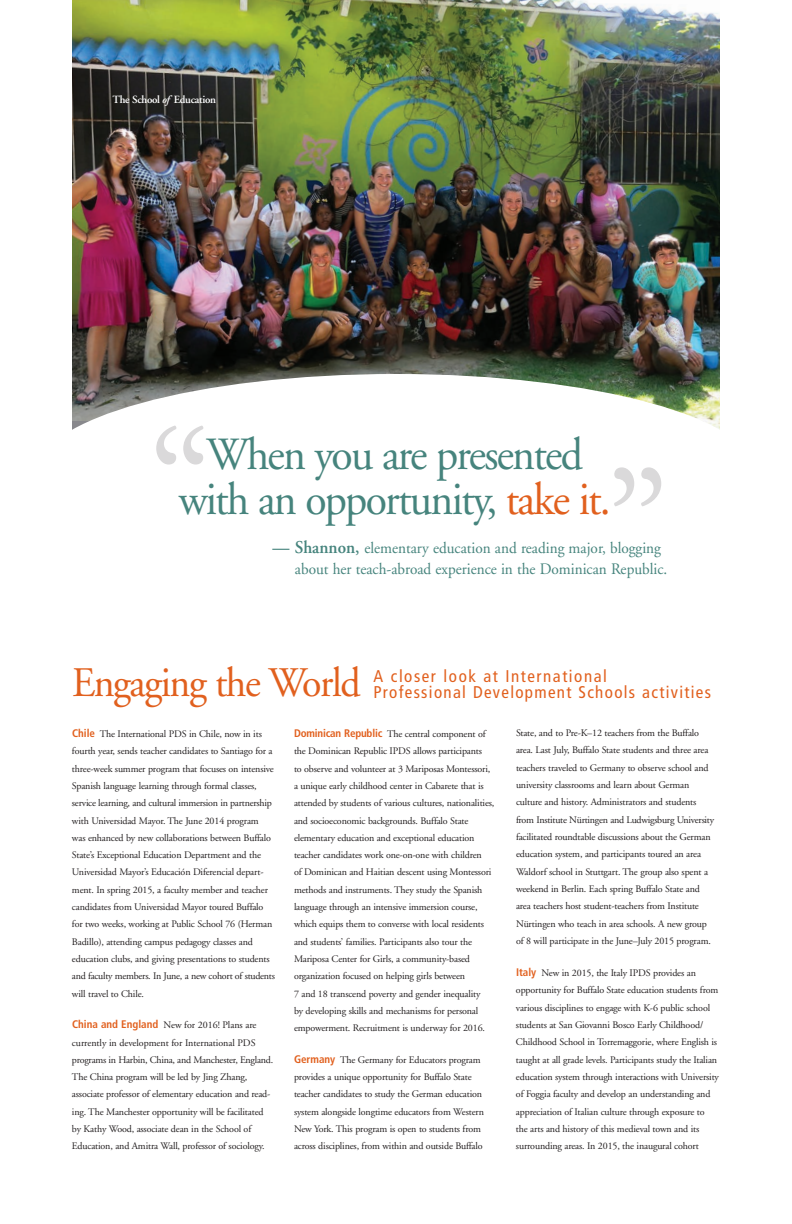
<style>
.page{position:relative;width:792px;height:1224px;background:#fff}
.page>*{position:absolute;margin:0;border:0;box-sizing:border-box;transform-origin:0 0}
.t1{font:168px "Adobe Garamond";color:#dad9da;scale:.95 1}
.t2{font:46px/45px "Adobe Garamond";letter-spacing:-.04em;color:#46847d;text-align:center;scale:.95 1}
.t3{font:42px "Adobe Garamond";letter-spacing:-.035em;color:#e1601e;scale:.95 1}
.t4{font:condensed 17px/16px "Frutiger";letter-spacing:.075em;color:#e1601e}
.t5{font:16px/21px "Adobe Garamond";color:#46847d;scale:.95 1}
.t6{font:600 11px "Adobe Garamond";letter-spacing:-.025em;color:#fff}
.t7{font:10px/17.3px "Adobe Garamond";letter-spacing:-.015em;color:#231f20}
.s1{font-style:italic}
.s2{color:#e1601e}
.s3{font-weight:600;font-size:18px}
.s4{font-family:"Frutiger";font-weight:700;font-stretch:condensed;font-size:11px;color:#e1601e}
</style>
<div class="page">
<img style="left:72px;top:0;width:648px;height:430px">
<div style="left:36px;top:374px;width:720px;height:198px;background:#fff;border-radius:50%"></div>
<p class="t6" style="left:112px;top:96px;width:105px">The School <span class="s1">of</span> Education</p>
<h1 class="t1" style="left:147px;top:424px;width:69px">“</h1>
<h2 class="t2" style="left:179px;top:436px;width:456px">When you are presented with an opportunity, <span class="s2">take it.</span></h2>
<h1 class="t1" style="left:606px;top:465px;width:69px">”</h1>
<h3 class="t5" style="left:295px;top:539px;width:393px;text-indent:-23px"><span class="s3">— Shannon,</span> elementary education and reading major, blogging about her teach-abroad experience in the Dominican Republic.</h3>
<h3 class="t3" style="left:72px;top:666px;width:306px">Engaging the World</h3>
<p class="t7" style="left:72px;top:726px;width:205px"><span class="s4">Chile</span> The International PDS in Chile, now in its fourth year, sends teacher candidates to Santiago for a three-week summer program that focuses on intensive Spanish language learning through formal classes, service learning, and cultural immersion in partnership with Universidad Mayor. The June 2014 program<br>was enhanced by new collaborations between Buffalo State’s Exceptional Education Department and the Universidad Mayor’s Educación Diferencial depart&shy;ment. In spring 2015, a faculty member and teacher candidates from Universidad Mayor toured Buffalo for two weeks, working at Public School 76 (Herman Badillo), attending campus pedagogy classes and education clubs, and giving presentations to students and faculty members. In June, a new cohort of students will travel to Chile.</p>
<p class="t7" style="left:72px;top:1017px;width:203px"><span class="s4">China and England</span> New for 2016! Plans are currently in development for International PDS programs in Harbin, China, and Manchester, England.<br>The China program will be led by Jing Zhang, associate professor of elementary education and read&shy;ing. The Manchester opportunity will be facilitated by Kathy Wood, associate dean in the School of Education, and Amitra Wall, professor of sociology.</p>
<h3 class="t4" style="left:374px;top:669px;width:339px">A closer look at International<br>Professional Development Schools activities</h3>
<p class="t7" style="left:294px;top:726px;width:202px"><span class="s4">Dominican Republic</span> The central component of the Dominican Republic IPDS allows participants<br>to observe and volunteer at 3 Mariposas Montessori, a unique early childhood center in Cabarete that is attended by students of various cultures, nationalities, and socioeconomic backgrounds. Buffalo State elementary education and exceptional education teacher candidates work one-on-one with children<br>of Dominican and Haitian descent using Montessori methods and instruments. They study the Spanish language through an intensive immersion course, which equips them to converse with local residents and students’ families. Participants also tour the Mariposa Center for Girls, a community-based organization focused on helping girls between<br>7 and 18 transcend poverty and gender inequality<br>by developing skills and mechanisms for personal empowerment. Recruitment is underway for 2016.</p>
<p class="t7" style="left:294px;top:1052px;width:191px"><span class="s4">Germany</span> The Germany for Educators program provides a unique opportunity for Buffalo State teacher candidates to study the German education system alongside longtime educators from Western New York. This program is open to students from across disciplines, from within and outside Buffalo</p>
<p class="t7" style="left:516px;top:725px;width:200px">State, and to Pre-K–12 teachers from the Buffalo area. Last July, Buffalo State students and three area teachers traveled to Germany to observe school and university classrooms and learn about German culture and history. Administrators and students from Institute Nürtingen and Ludwigsburg University facilitated roundtable discussions about the German education system, and participants toured an area Waldorf school in Stuttgart. The group also spent a weekend in Berlin. Each spring Buffalo State and area teachers host student-teachers from Institute Nürtingen who teach in area schools. A new group of 8 will participate in the June–July 2015 program.</p>
<p class="t7" style="left:516px;top:965px;width:205px"><span class="s4">Italy</span> New in 2015, the Italy IPDS provides an opportunity for Buffalo State education students from various disciplines to engage with K-6 public school students at San Giovanni Bosco Early Childhood/ Childhood School in Torremaggorie, where English is taught at all grade levels. Participants study the Italian education system through interactions with University of Foggia faculty and develop an understanding and appreciation of Italian culture through exposure to the arts and history of this medieval town and its surrounding areas. In 2015, the inaugural cohort</p>
</div>
